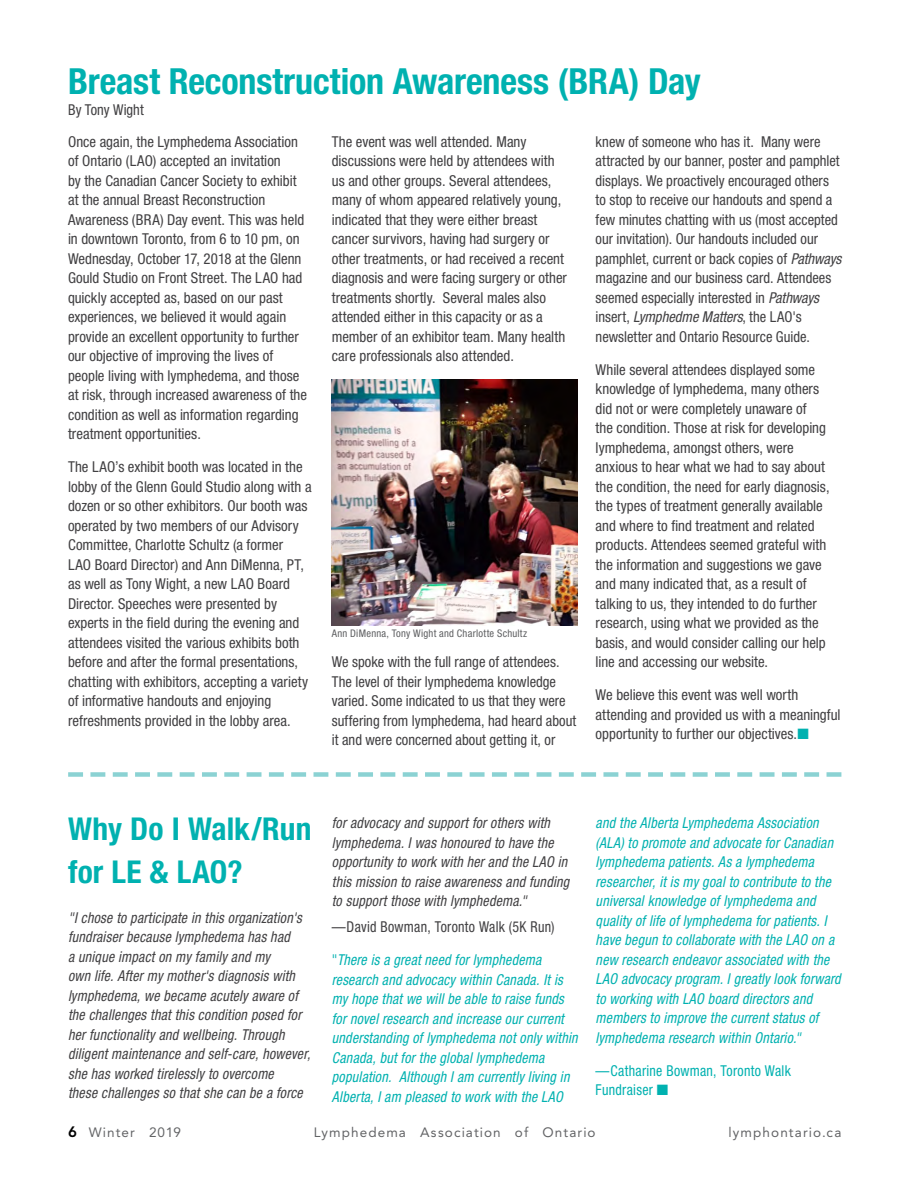
<style>
.page{position:relative;width:918px;height:1188px;background:#fff}
.page>*{position:absolute;margin:0;border:0;box-sizing:border-box;transform-origin:0 0}
.t1{font:700 condensed 36px "Helvetica Neue LT Std";letter-spacing:-.005em;color:#00b1b0}
.t2{font:700 condensed 31.5px/43.2px "Helvetica Neue LT Std";color:#00b1b0}
.t3{font:condensed 15px/19.5px "Helvetica Neue LT Std";color:#414042}
.t4{font:italic condensed 15px/19.5px "Helvetica Neue LT Std";letter-spacing:.02em;color:#00b1b0;scale:.93 1}
.t5{font:italic condensed 15px/19.5px "Helvetica Neue LT Std";letter-spacing:.02em;color:#414042;scale:.93 1}
.t6{font:condensed 15px/33px "Helvetica Neue LT Std";letter-spacing:.02em;color:#414042;scale:.93 1}
.t7{font:condensed 15px/19.5px "Helvetica Neue LT Std";letter-spacing:.02em;color:#00b1b0;scale:.93 1}
.t8{font:condensed 15px "Helvetica Neue LT Std";color:#414042;scale:.96 1}
.t9{font:13.5px "Avenir LT Std";letter-spacing:.08em;color:#636466}
.t10{font:condensed 10.5px "Helvetica Neue LT Std";letter-spacing:.025em;color:#5f6062}
.s1{font-style:italic}
.s2{color:#00b1b0}
.s3{font-style:italic;color:#00b1b0}
.s4{font-weight:800;font-size:15px;color:#000}
</style>
<div class="page">
<img style="left:332px;top:379px;width:246px;height:246px">
<svg style="left:68px;top:772px;width:773px;height:5px"></svg>
<h1 class="t1" style="left:68px;top:59px;width:634px">Breast Reconstruction Awareness (BRA) Day</h1>
<p class="t8" style="left:68px;top:101px;width:80px">By Tony Wight</p>
<p class="t3" style="left:68px;top:132px;width:241px">Once again, the Lymphedema Association of Ontario (LAO) accepted an invitation<br>by the Canadian Cancer Society to exhibit at the annual Breast Reconstruction Awareness (BRA) Day event. This was held in downtown Toronto, from 6 to 10 pm, on Wednesday, October 17, 2018 at the Glenn Gould Studio on Front Street. The LAO had quickly accepted as, based on our past experiences, we believed it would again provide an excellent opportunity to further our objective of improving the lives of people living with lymphedema, and those at risk, through increased awareness of the condition as well as information regarding treatment opportunities.</p>
<p class="t3" style="left:68px;top:457px;width:245px">The LAO’s exhibit booth was located in the lobby of the Glenn Gould Studio along with a dozen or so other exhibitors. Our booth was operated by two members of our Advisory Committee, Charlotte Schultz (a former<br>LAO Board Director) and Ann DiMenna, PT, as well as Tony Wight, a new LAO Board Director. Speeches were presented by experts in the field during the evening and attendees visited the various exhibits both before and after the formal presentations, chatting with exhibitors, accepting a variety of informative handouts and enjoying refreshments provided in the lobby area.</p>
<p class="t3" style="left:332px;top:132px;width:237px">The event was well attended. Many discussions were held by attendees with us and other groups. Several attendees, many of whom appeared relatively young, indicated that they were either breast cancer survivors, having had surgery or other treatments, or had received a recent diagnosis and were facing surgery or other treatments shortly. Several males also attended either in this capacity or as a member of an exhibitor team. Many health care professionals also attended.</p>
<p class="t10" style="left:332px;top:627px;width:197px">Ann DiMenna, Tony Wight and Charlotte Schultz</p>
<p class="t3" style="left:332px;top:652px;width:246px">We spoke with the full range of attendees.<br>The level of their lymphedema knowledge varied. Some indicated to us that they were suffering from lymphedema, had heard about it and were concerned about getting it, or</p>
<p class="t3" style="left:596px;top:132px;width:247px">knew of someone who has it. Many were attracted by our banner, poster and pamphlet displays. We proactively encouraged others to stop to receive our handouts and spend a few minutes chatting with us (most accepted our invitation). Our handouts included our pamphlet, current or back copies of <span class="s1">Pathways </span>magazine and our business card. Attendees seemed especially interested in <span class="s1">Pathways </span>insert, <span class="s1">Lymphedme Matters</span>, the LAO's newsletter and Ontario Resource Guide.</p>
<p class="t3" style="left:596px;top:360px;width:235px">While several attendees displayed some knowledge of lymphedema, many others did not or were completely unaware of<br>the condition. Those at risk for developing lymphedema, amongst others, were anxious to hear what we had to say about the condition, the need for early diagnosis, the types of treatment generally available and where to find treatment and related products. Attendees seemed grateful with the information and suggestions we gave and many indicated that, as a result of talking to us, they intended to do further research, using what we provided as the basis, and would consider calling our help line and accessing our website.</p>
<p class="t3" style="left:596px;top:685px;width:247px">We believe this event was well worth attending and provided us with a meaningful opportunity to further our objectives.<span class="s2">■</span></p>
<h2 class="t2" style="left:68px;top:807px;width:245px">Why Do I Walk/Run for LE &amp; LAO?</h2>
<p class="t5" style="left:68px;top:908px;width:262px">"I chose to participate in this organization's fundraiser because lymphedema has had<br>a unique impact on my family and my<br>own life. After my mother's diagnosis with lymphedema, we became acutely aware of the challenges that this condition posed for her functionality and wellbeing. Through diligent maintenance and self-care, however, she has worked tirelessly to overcome<br>these challenges so that she can be a force</p>
<p class="t5" style="left:332px;top:814px;width:257px">for advocacy and support for others with lymphedema. I was honoured to have the opportunity to work with her and the LAO in this mission to raise awareness and funding to support those with lymphedema."</p>
<p class="t6" style="left:332px;top:911px;width:241px">—David Bowman, Toronto Walk (5K Run) <span class="s2">"</span><span class="s3">There is a great need for lymphedema</span></p>
<p class="t4" style="left:332px;top:970px;width:266px">research and advocacy within Canada. It is my hope that we will be able to raise funds for novel research and increase our current understanding of lymphedema not only within Canada, but for the global lymphedema population. Although I am currently living in Alberta, I am pleased to work with the LAO</p>
<p class="t4" style="left:596px;top:814px;width:265px">and the Alberta Lymphedema Association (ALA) to promote and advocate for Canadian lymphedema patients. As a lymphedema researcher, it is my goal to contribute to the universal knowledge of lymphedema and quality of life of lymphedema for patients. I have begun to collaborate with the LAO on a new research endeavor associated with the LAO advocacy program. I greatly look forward to working with LAO board directors and members to improve the current status of lymphedema research within Ontario."</p>
<p class="t7" style="left:596px;top:1061px;width:211px">—Catharine Bowman, Toronto Walk<br>Fundraiser ■</p>
<p class="t9" style="left:68px;top:1124px;width:115px"><span class="s4">6</span> Winter 2019</p>
<p class="t9" style="left:314px;top:1124px;width:283px">Lymphedema Association of Ontario</p>
<p class="t9" style="left:729px;top:1124px;width:114px">lymphontario.ca</p>
</div>
